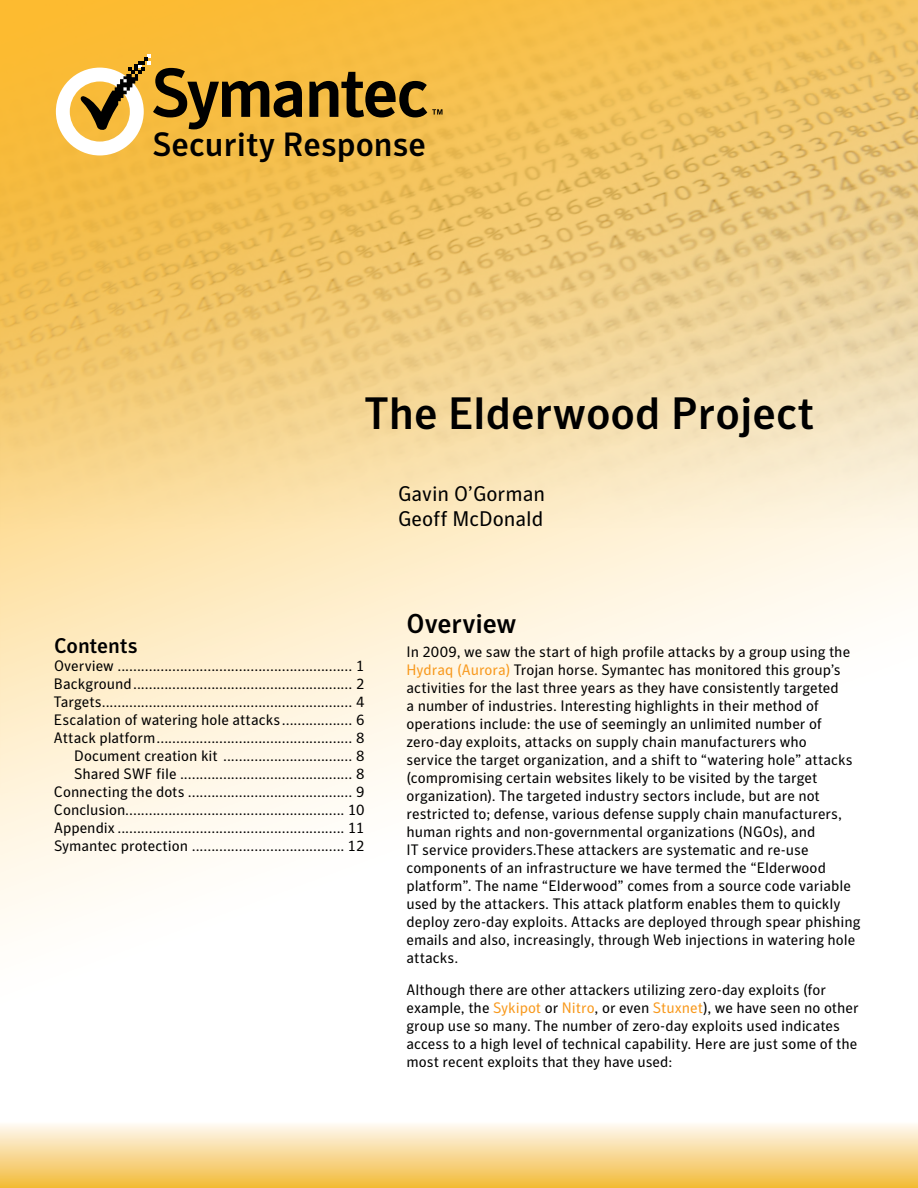
<style>
.page{position:relative;width:918px;height:1188px;background:#fff}
.page>*{position:absolute;margin:0;border:0;box-sizing:border-box;transform-origin:0 0}
.t1{font:500 45px "Symantec Sans";color:#000}
.t2{font:500 33.45px "Symantec Sans";color:#000}
.t3{font:500 27px "Symantec Sans";letter-spacing:-.005em;color:#000}
.t4{font:21px/25.2px "Symantec Sans";color:#000}
.t5{font:500 21px "Symantec Sans";letter-spacing:-.005em;color:#000}
.t6{font:15px/18px "Symantec Sans";color:#000}
.s1{color:#f8991d}
</style>
<div class="page">
<div style="left:0;top:1122px;width:918px;height:66px;background:linear-gradient(to bottom,#fffaf7,#f2bb39)"></div>
<img style="left:0;top:0;width:918px;height:930px">
<svg style="left:309px;top:72px;width:134px;height:45px;background:#93712b"></svg>
<svg style="left:56px;top:54px;width:246px;height:101px;background:#cca24b"></svg>
<h2 class="t2" style="left:152px;top:124px;width:275px">Security Response</h2>
<h1 class="t1" style="left:364px;top:387px;width:452px">The Elderwood Project</h1>
<h3 class="t5" style="left:54px;top:633px;width:85px">Contents</h3>
<p class="t6" style="left:54px;top:657px;width:312px;text-align:right">Overview ............................................................ 1<br>Background........................................................ 2<br>Targets................................................................ 4<br>Escalation of watering hole attacks.................. 6<br>Attack platform.................................................. 8<br>Document creation kit ................................. 8<br>Shared SWF file ............................................ 8<br>Connecting the dots .......................................... 9<br>Conclusion........................................................ 10<br>Appendix .......................................................... 11<br>Symantec protection ....................................... 12</p>
<h3 class="t4" style="left:398px;top:481px;width:148px">Gavin O’Gorman<br>Geoff McDonald</h3>
<h3 class="t3" style="left:406px;top:607px;width:111px">Overview</h3>
<p class="t6" style="left:406px;top:643px;width:456px">In 2009, we saw the start of high profile attacks by a group using the <span class="s1">Hydraq (Aurora)</span> Trojan horse. Symantec has monitored this group’s activities for the last three years as they have consistently targeted<br>a number of industries. Interesting highlights in their method of operations include: the use of seemingly an unlimited number of zero-day exploits, attacks on supply chain manufacturers who<br>service the target organization, and a shift to “watering hole” attacks (compromising certain websites likely to be visited by the target organization). The targeted industry sectors include, but are not restricted to; defense, various defense supply chain manufacturers, human rights and non-governmental organizations (NGOs), and<br>IT service providers.These attackers are systematic and re-use components of an infrastructure we have termed the “Elderwood platform”. The name “Elderwood” comes from a source code variable used by the attackers. This attack platform enables them to quickly deploy zero-day exploits. Attacks are deployed through spear phishing emails and also, increasingly, through Web injections in watering hole attacks.</p>
<p class="t6" style="left:406px;top:981px;width:454px">Although there are other attackers utilizing zero-day exploits (for example, the <span class="s1">Sykipot</span> or <span class="s1">Nitro</span>, or even <span class="s1">Stuxnet</span>), we have seen no other group use so many. The number of zero-day exploits used indicates access to a high level of technical capability. Here are just some of the most recent exploits that they have used:</p>
</div>
